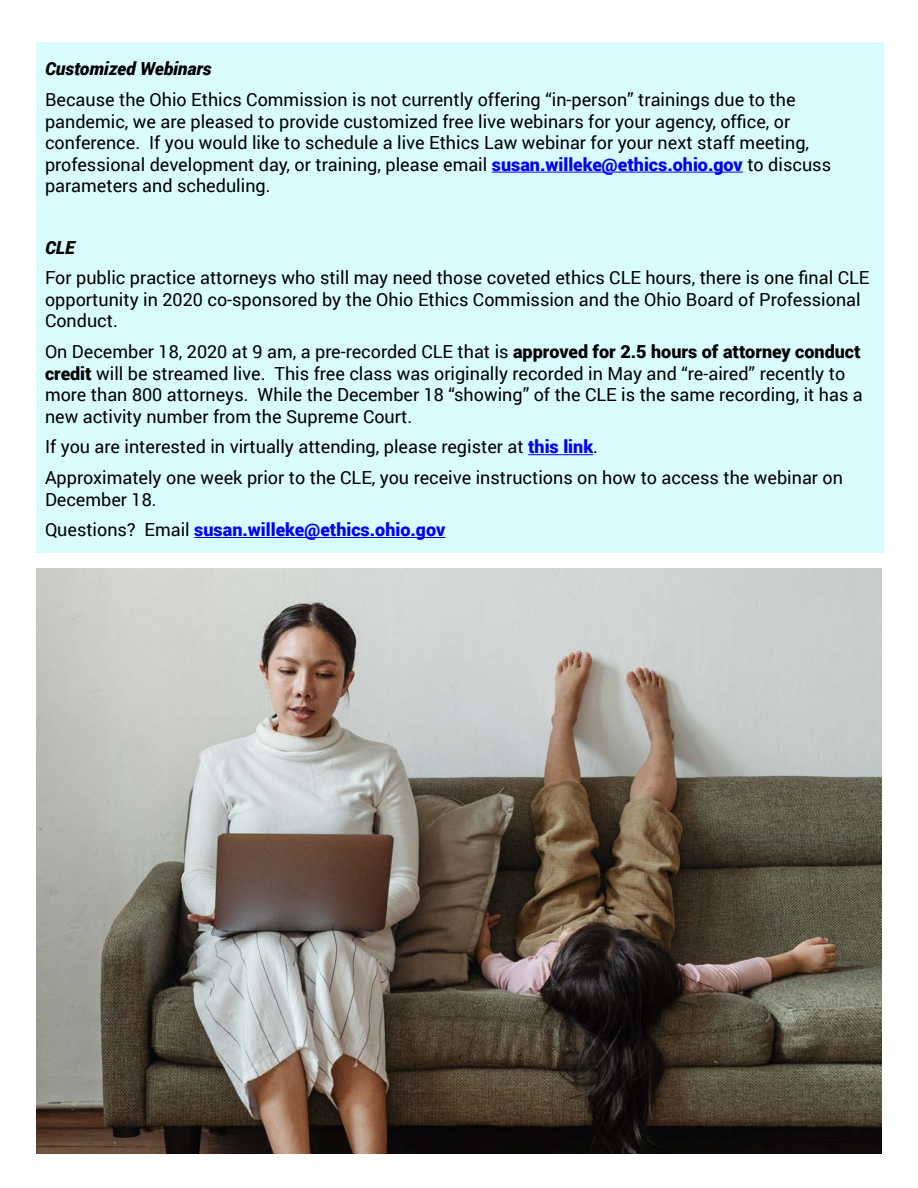
<style>
.page{position:relative;width:918px;height:1188px;background:#fff}
.page>*{position:absolute;margin:0;border:0;box-sizing:border-box;transform-origin:0 0}
.t1{font:18px/21.6px "Roboto";color:#000}
.t2{font:900 18px/30.6px "Roboto";color:#00f}
.t3{font:italic 900 18px "Roboto";color:#000}
.s1{font-weight:900;color:#00f}
.s2{font-weight:900}
.s3{font-weight:400;color:#000}
</style>
<div class="page">
<div style="left:36px;top:42px;width:847px;height:511px;background:#d9fcff"></div>
<hr style="left:492px;top:172px;width:251px;height:1px;background:#00f">
<hr style="left:528px;top:454px;width:65px;height:1px;background:#00f">
<hr style="left:194px;top:537px;width:251px;height:1px;background:#00f">
<img style="left:36px;top:569px;width:846px;height:585px">
<p class="t3" style="left:45px;top:56px;width:168px">Customized Webinars</p>
<p class="t1" style="left:45px;top:88px;width:788px">Because the Ohio Ethics Commission is not currently offering “in-person” trainings due to the pandemic, we are pleased to provide customized free live webinars for your agency, office, or conference. If you would like to schedule a live Ethics Law webinar for your next staff meeting, professional development day, or training, please email <span class="s1">susan.willeke@ethics.ohio.gov</span> to discuss parameters and scheduling.</p>
<p class="t3" style="left:45px;top:234px;width:31px">CLE</p>
<p class="t1" style="left:45px;top:266px;width:826px">For public practice attorneys who still may need those coveted ethics CLE hours, there is one final CLE opportunity in 2020 co-sponsored by the Ohio Ethics Commission and the Ohio Board of Professional<br>Conduct.</p>
<p class="t1" style="left:45px;top:340px;width:819px">On December 18, 2020 at 9 am, a pre-recorded CLE that is <span class="s2">approved for 2.5 hours of attorney conduct credit</span> will be streamed live. This free class was originally recorded in May and “re-aired” recently to more than 800 attorneys. While the December 18 “showing” of the CLE is the same recording, it has a new activity number from the Supreme Court.</p>
<p class="t1" style="left:45px;top:431px;width:800px;line-height:30.6px">If you are interested in virtually attending, please register at <span class="s1">this link</span>.<br>Approximately one week prior to the CLE, you receive instructions on how to access the webinar on</p>
<p class="t2" style="left:45px;top:483px;width:402px"><span class="s3">December 18.<br>Questions? Email</span> susan.willeke@ethics.ohio.gov</p>
</div>
